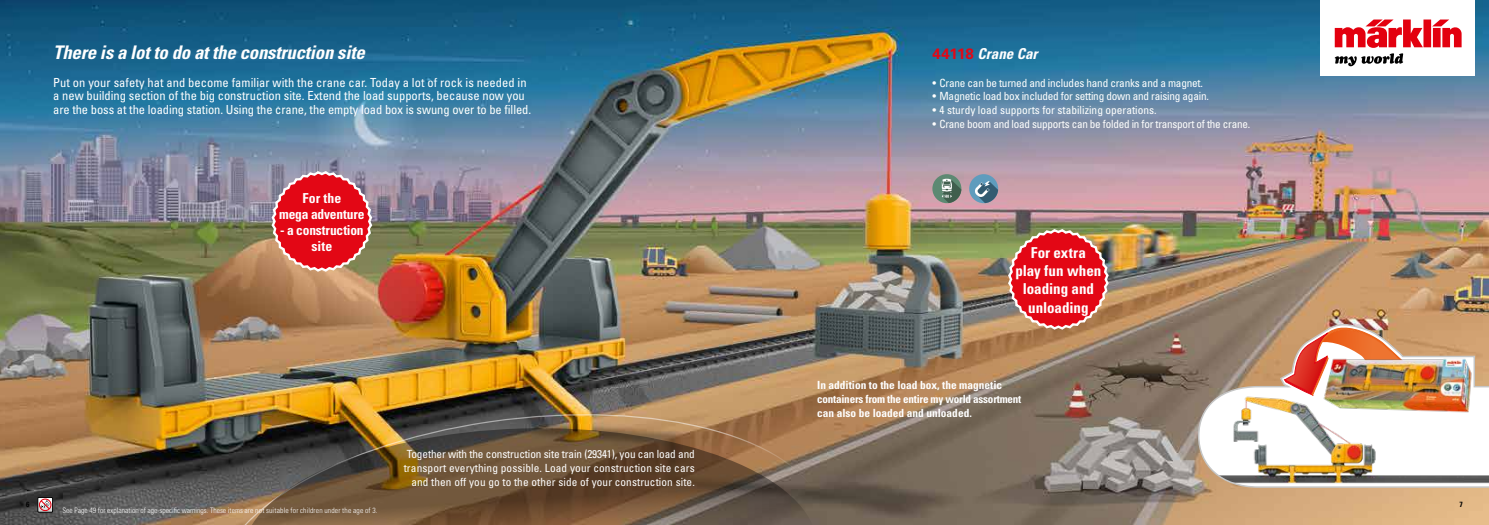
<style>
.page{position:relative;width:1489px;height:525px;background:#fff}
.page>*{position:absolute;margin:0;border:0;box-sizing:border-box;transform-origin:0 0}
.t1{font:italic 700 condensed 18.75px "Univers";letter-spacing:-.01em;color:#fff}
.t2{font:700 condensed 15px/18.1px "Univers";color:#fff;text-align:center}
.t3{font:italic 700 condensed 15px "Univers LT Std";color:#fff}
.t4{font:700 condensed 13.75px/16.2px "Univers";letter-spacing:-.005em;color:#fff;text-align:center}
.t5{font:condensed 12.5px/13.8px "Univers";color:#fff}
.t6{font:condensed 11.25px "Univers";letter-spacing:-.01em;color:#fff}
.t7{font:condensed 11.25px/13.8px "Univers";letter-spacing:.01em;color:#fff;text-align:right}
.t8{font:700 condensed 11.25px/13.8px "Univers";color:#fff}
.t9{font:300 condensed 7.5px "Univers";color:#fff}
.t10{font:700 condensed 7.5px "Univers";color:#000}
.s1{font-style:normal;font-stretch:normal;color:#e30715}
</style>
<div class="page">
<img style="left:0;top:0;width:1488px;height:524px">
<svg style="left:270px;top:170px;width:103px;height:103px;background:#d13e44"></svg>
<img style="left:1006px;top:227px;width:103px;height:104px">
<img style="left:1197px;top:322px;width:291px;height:166px">
<svg style="left:1284px;top:327px;width:151px;height:68px;background:#dc8a68"></svg>
<img style="left:1322px;top:356px;width:160px;height:56px">
<img style="left:200px;top:396px;width:641px;height:128px">
<svg style="left:237px;top:423px;width:585px;height:101px;background:#6c553d"></svg>
<div style="left:969px;top:174px;width:29px;height:29px;background:#5f9cbd;border-radius:50%"></div>
<svg style="left:974px;top:181px;width:24px;height:22px"></svg>
<div style="left:932px;top:174px;width:29px;height:29px;background:#5d8972;border-radius:50%"></div>
<svg style="left:941px;top:179px;width:20px;height:24px"></svg>
<svg style="left:38px;top:497px;width:15px;height:15px"></svg>
<div style="left:1320px;top:0;width:154px;height:76px;background:#fff"></div>
<svg style="left:1334px;top:20px;width:127px;height:46px"></svg>
<h1 class="t1" style="left:53px;top:41px;width:313px">There is a lot to do at the construction site</h1>
<p class="t5" style="left:53px;top:75px;width:479px">Put on your safety hat and become familiar with the crane car. Today a lot of rock is needed in a new building section of the big construction site. Extend the load supports, because now you are the boss at the loading station. Using the crane, the empty load box is swung over to be filled.</p>
<p class="t4" style="left:279px;top:189px;width:87px">For the<br>mega adventure</p>
<p class="t4" style="left:280px;top:222px;width:85px">- a construction site</p>
<p class="t7" style="left:403px;top:447px;width:293px">Together with the construction site train (29341), you can load and transport everything possible. Load your construction site cars and then off you go to the other side of your construction site.</p>
<p class="t3" style="left:932px;top:45px;width:107px"><span class="s1">44118</span> Crane Car</p>
<p class="t6" style="left:932px;top:75px;width:272px">• Crane can be turned and includes hand cranks and a magnet.</p>
<p class="t6" style="left:932px;top:89px;width:278px">• Magnetic load box included for setting down and raising again.</p>
<p class="t6" style="left:932px;top:103px;width:226px">• 4 sturdy load supports for stabilizing operations.</p>
<p class="t6" style="left:932px;top:117px;width:319px">• Crane boom and load supports can be folded in for transport of the crane.</p>
<p class="t2" style="left:1015px;top:243px;width:87px">For extra<br>play fun when loading and unloading</p>
<p class="t8" style="left:817px;top:378px;width:206px">In addition to the load box, the magnetic containers from the entire my world assortment can also be loaded and unloaded.</p>
<p class="t10" style="left:26px;top:499px;width:5px">6</p>
<p class="t10" style="left:1459px;top:499px;width:5px">7</p>
<p class="t9" style="left:63px;top:506px;width:316px">See Page 49 for explanation of age-specific warnings. These items are not suitable for children under the age of 3.</p>
</div>
